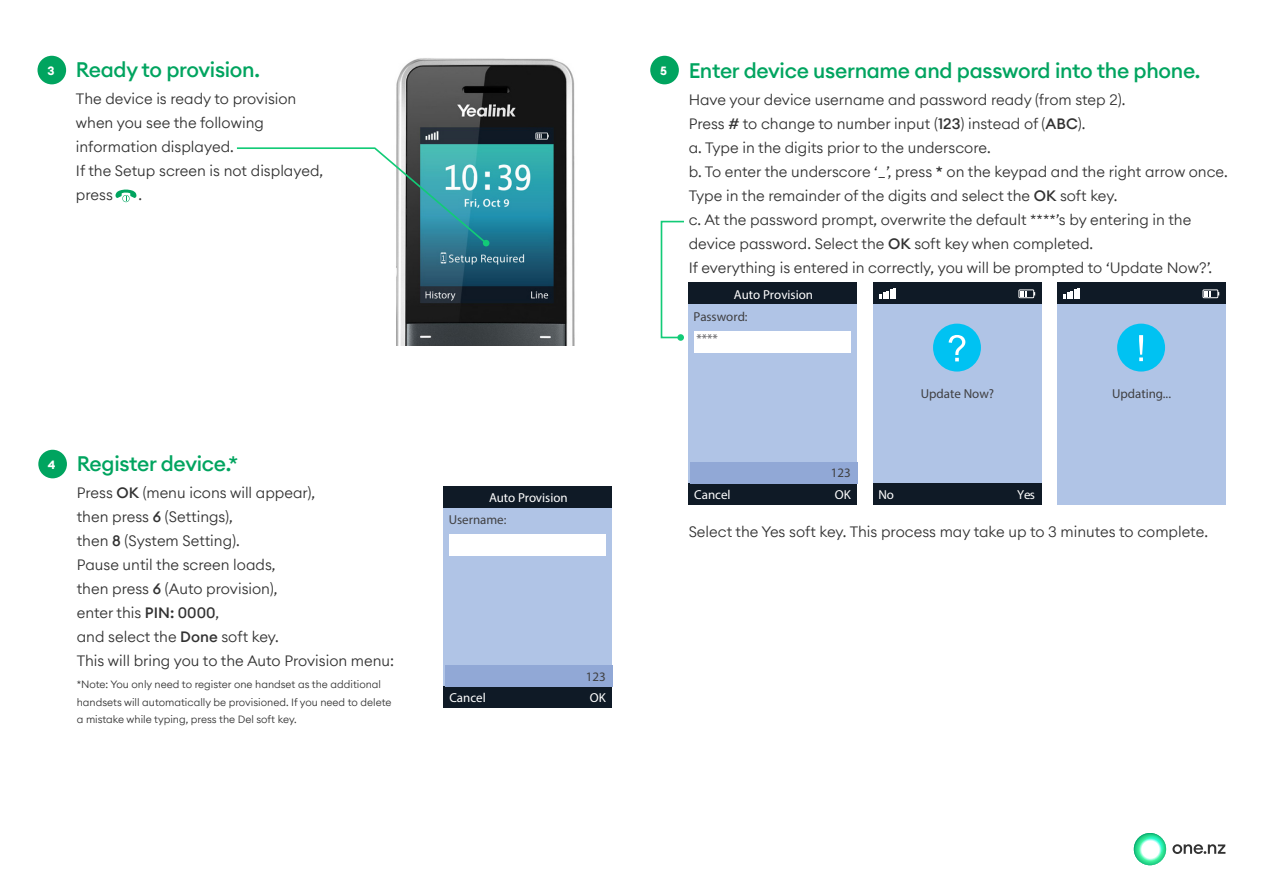
<style>
.page{position:relative;width:1263px;height:893px;background:#fff}
.page>*{position:absolute;margin:0;border:0;box-sizing:border-box;transform-origin:0 0}
.t1{font:500 21px "Euclid Circular A";letter-spacing:-.015em;color:#00a45f}
.t2{font:300 15px/24px "Euclid Circular A";color:#323232}
.t3{font:13.05px "Myriad Pro";color:#fff}
.t4{font:13.05px "Myriad Pro";color:#404042}
.t5{font:13.05px "Myriad Pro";color:#59595c}
.t6{font:300 10.5px/18px "Euclid Circular A";color:#323232}
.s1{font-weight:700;font-size:12px;color:#fff}
.s2{font-weight:500}
</style>
<div class="page">
<svg style="left:1172px;top:844px;width:53px;height:10px"></svg>
<svg style="left:1134px;top:833px;width:32px;height:32px"></svg>
<div style="left:38px;top:450px;width:29px;height:28px;background:#00a45f;border-radius:50%"></div>
<div style="left:650px;top:56px;width:29px;height:28px;background:#00a45f;border-radius:50%"></div>
<div style="left:38px;top:56px;width:28px;height:28px;background:#00a45f;border-radius:50%"></div>
<svg style="left:115px;top:189px;width:22px;height:13px"></svg>
<img style="left:396px;top:58px;width:179px;height:287px">
<svg style="left:236px;top:147px;width:253px;height:99px"></svg>
<div style="left:444px;top:501px;width:168px;height:192px;background:#b0c4e6"></div>
<div style="left:444px;top:687px;width:168px;height:21px;background:#0f1a26"></div>
<div style="left:445px;top:665px;width:167px;height:22px;background:#91a8d6"></div>
<div style="left:449px;top:535px;width:157px;height:21px;background:#fff"></div>
<div style="left:444px;top:486px;width:168px;height:21px;background:#0f1a26"></div>
<div style="left:688px;top:297px;width:169px;height:193px;background:#b0c4e6"></div>
<div style="left:688px;top:483px;width:169px;height:22px;background:#0f1a26"></div>
<div style="left:690px;top:462px;width:167px;height:21px;background:#91a8d6"></div>
<div style="left:694px;top:331px;width:157px;height:21px;background:#fff"></div>
<div style="left:688px;top:283px;width:169px;height:21px;background:#0f1a26"></div>
<div style="left:873px;top:297px;width:168px;height:193px;background:#b0c4e6"></div>
<div style="left:873px;top:483px;width:168px;height:22px;background:#0f1a26"></div>
<div style="left:873px;top:283px;width:168px;height:21px;background:#0f1a26"></div>
<svg style="left:1018px;top:289px;width:17px;height:9px"></svg>
<svg style="left:879px;top:288px;width:17px;height:11px"></svg>
<div style="left:933px;top:324px;width:48px;height:48px;background:#00c2f2;border-radius:50%"></div>
<svg style="left:948px;top:335px;width:17px;height:26px"></svg>
<div style="left:1057px;top:297px;width:168px;height:208px;background:#b0c4e6"></div>
<div style="left:1057px;top:283px;width:168px;height:21px;background:#0f1a26"></div>
<svg style="left:1202px;top:289px;width:17px;height:9px"></svg>
<svg style="left:1063px;top:288px;width:17px;height:11px"></svg>
<div style="left:1117px;top:324px;width:48px;height:48px;background:#00c2f2;border-radius:50%"></div>
<svg style="left:1139px;top:335px;width:4px;height:26px"></svg>
<svg style="left:660px;top:220px;width:24px;height:119px"></svg>
<div style="left:677px;top:334px;width:7px;height:7px;background:#12cb77;border-radius:50%"></div>
<h1 class="t1" style="left:47px;top:56px;width:214px"><span class="s1">3</span> Ready to provision.</h1>
<p class="t2" style="left:76px;top:86px;width:249px">The device is ready to provision when you see the following information displayed.<br>If the Setup screen is not displayed, press</p>
<p class="t2" style="left:139px;top:182px;width:5px">.</p>
<h1 class="t1" style="left:48px;top:450px;width:192px"><span class="s1">4</span> Register device.*</h1>
<p class="t2" style="left:77px;top:480px;width:319px">Press <span class="s2">OK</span> (menu icons will appear),<br>then press <span class="s2">6</span> (Settings),<br>then <span class="s2">8</span> (System Setting).<br>Pause until the screen loads,<br>then press <span class="s2">6</span> (Auto provision),<br>enter this <span class="s2">PIN: 0000</span>,<br>and select the <span class="s2">Done</span> soft key.<br>This will bring you to the Auto Provision menu:</p>
<p class="t6" style="left:77px;top:675px;width:316px">*Note: You only need to register one handset as the additional handsets will automatically be provisioned. If you need to delete</p>
<p class="t6" style="left:77px;top:710px;width:221px">a mistake while typing, press the Del soft key.</p>
<p class="t3" style="left:489px;top:489px;width:80px">Auto Provision</p>
<p class="t4" style="left:449px;top:511px;width:59px">Username:</p>
<p class="t3" style="left:449px;top:690px;width:38px">Cancel</p>
<p class="t4" style="left:586px;top:668px;width:21px">123</p>
<p class="t3" style="left:590px;top:690px;width:17px">OK</p>
<h1 class="t1" style="left:660px;top:57px;width:542px"><span class="s1">5</span> Enter device username and password into the phone.</h1>
<p class="t2" style="left:689px;top:87px;width:541px">Have your device username and password ready (from step 2).<br>Press <span class="s2">#</span> to change to number input (<span class="s2">123</span>) instead of (<span class="s2">ABC</span>).<br>a. Type in the digits prior to the underscore.<br>b. To enter the underscore ‘_’, press <span class="s2">*</span> on the keypad and the right arrow once.<br>Type in the remainder of the digits and select the <span class="s2">OK</span> soft key.<br>c. At the password prompt, overwrite the default ****’s by entering in the device password. Select the <span class="s2">OK</span> soft key when completed.<br>If everything is entered in correctly, you will be prompted to ‘Update Now?’.</p>
<p class="t3" style="left:734px;top:286px;width:81px">Auto Provision</p>
<p class="t4" style="left:694px;top:308px;width:55px">Password:</p>
<p class="t5" style="left:696px;top:331px;width:23px">****</p>
<p class="t3" style="left:694px;top:486px;width:38px">Cancel</p>
<p class="t4" style="left:831px;top:465px;width:21px">123</p>
<p class="t3" style="left:835px;top:486px;width:17px">OK</p>
<p class="t4" style="left:921px;top:386px;width:75px">Update Now?</p>
<p class="t3" style="left:878px;top:486px;width:17px">No</p>
<p class="t3" style="left:1017px;top:486px;width:19px">Yes</p>
<p class="t4" style="left:1112px;top:386px;width:60px">Updating...</p>
<p class="t2" style="left:689px;top:519px;width:521px">Select the Yes soft key. This process may take up to 3 minutes to complete.</p>
</div>
